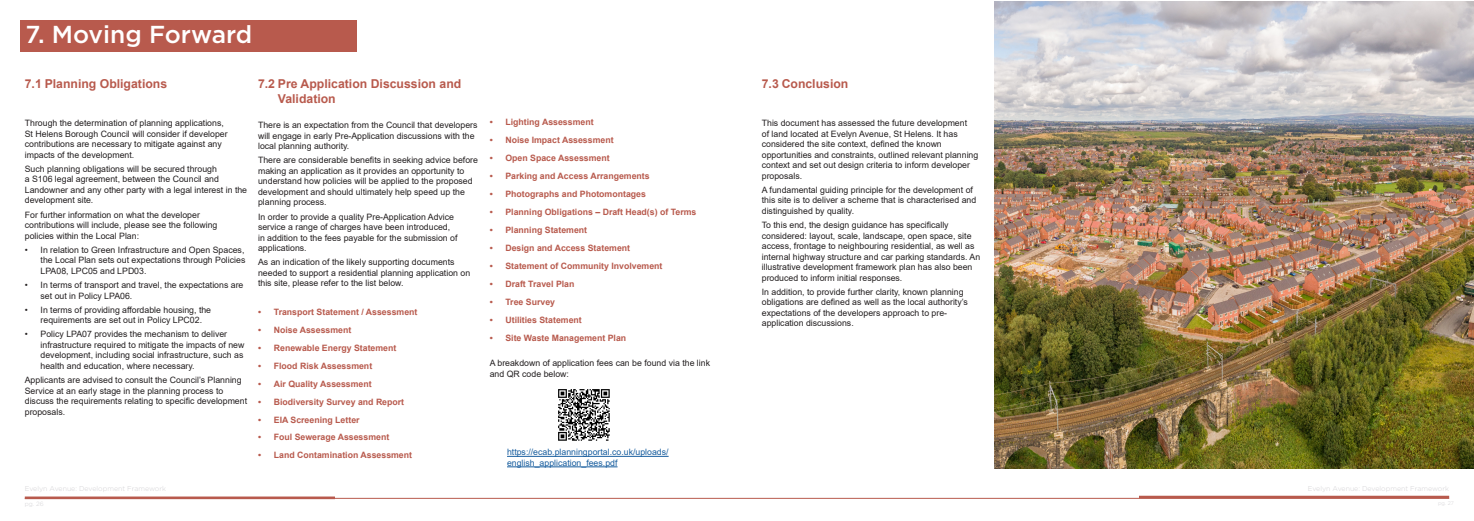
<style>
.page{position:relative;width:1474px;height:521px;background:#fff}
.page>*{position:absolute;margin:0;border:0;box-sizing:border-box;transform-origin:0 0}
.Titles{font:500 24.5px "Gotham";color:#fff}
.subheadings{font:700 12.25px/14.7px "Arial";color:#b85a4d}
.body_text{font:8.75px/10.5px "Arial";color:#231f20}
.t1{font:700 8.75px "Arial";color:#b85a4d}
.body_text-2{font:8.75px/10.5px "Arial";color:#175d9e}
.t2{font:300 7px "Gotham";color:#d1d0d3}
</style>
<div class="page">
<hr style="left:25px;top:498px;width:1424px;height:1px;background:#b85a4d">
<hr style="left:25px;top:496px;width:310px;height:3px;background:#b85a4d">
<hr style="left:1138px;top:496px;width:311px;height:2px;background:#b85a4d">
<div style="left:21px;top:20px;width:336px;height:32px;background:#b85a4d"></div>
<img style="left:558px;top:389px;width:52px;height:52px">
<img style="left:994px;top:1px;width:479px;height:468px">
<hr style="left:507px;top:456px;width:161px;height:1px;background:#175d9e">
<hr style="left:507px;top:466px;width:110px;height:1px;background:#175d9e">
<p class="Titles" style="left:26px;top:20px;width:228px">7. Moving Forward</p>
<p class="subheadings" style="left:25px;top:77px;width:144px">7.1 Planning Obligations</p>
<p class="body_text" style="left:25px;top:118px;width:204px">Through the determination of planning applications, St Helens Borough Council will consider if developer contributions are necessary to mitigate against any impacts of the development.</p>
<p class="body_text" style="left:25px;top:163px;width:224px">Such planning obligations will be secured through<br>a S106 legal agreement, between the Council and Landowner and any other party with a legal interest in the development site.</p>
<p class="body_text" style="left:25px;top:209px;width:194px">For further information on what the developer contributions will include, please see the following policies within the Local Plan:</p>
<p class="body_text" style="left:41px;top:244px;width:206px;text-align:justify;text-indent:-16px">• In relation to Green Infrastructure and Open Spaces, the Local Plan sets out expectations through Policies LPA08, LPC05 and LPD03.</p>
<p class="body_text" style="left:41px;top:280px;width:204px;text-indent:-16px">• In terms of transport and travel, the expectations are set out in Policy LPA06.</p>
<p class="body_text" style="left:41px;top:304px;width:172px;text-indent:-16px">• In terms of providing affordable housing, the requirements are set out in Policy LPC02.</p>
<p class="body_text" style="left:41px;top:329px;width:205px;text-indent:-16px">• Policy LPA07 provides the mechanism to deliver infrastructure required to mitigate the impacts of new development, including social infrastructure, such as health and education, where necessary.</p>
<p class="body_text" style="left:25px;top:375px;width:224px">Applicants are advised to consult the Council’s Planning Service at an early stage in the planning process to discuss the requirements relating to specific development proposals.</p>
<p class="subheadings" style="left:278px;top:77px;width:185px;text-indent:-20px">7.2 Pre Application Discussion and<br>Validation</p>
<p class="body_text" style="left:258px;top:120px;width:221px">There is an expectation from the Council that developers will engage in early Pre-Application discussions with the local planning authority.</p>
<p class="body_text" style="left:258px;top:155px;width:221px">There are considerable benefits in seeking advice before making an application as it provides an opportunity to understand how policies will be applied to the proposed development and should ultimately help speed up the planning process.</p>
<p class="body_text" style="left:258px;top:211px;width:201px">In order to provide a quality Pre-Application Advice service a range of charges have been introduced, in addition to the fees payable for the submission of applications.</p>
<p class="body_text" style="left:258px;top:257px;width:214px">As an indication of the likely supporting documents needed to support a residential planning application on this site, please refer to the list below.</p>
<p class="t1" style="left:258px;top:306px;width:161px">• Transport Statement / Assessment</p>
<p class="t1" style="left:258px;top:323px;width:95px">• Noise Assessment</p>
<p class="t1" style="left:258px;top:341px;width:140px">• Renewable Energy Statement</p>
<p class="t1" style="left:258px;top:359px;width:116px">• Flood Risk Assessment</p>
<p class="t1" style="left:258px;top:377px;width:115px">• Air Quality Assessment</p>
<p class="t1" style="left:258px;top:395px;width:148px">• Biodiversity Survey and Report</p>
<p class="t1" style="left:258px;top:413px;width:103px">• EIA Screening Letter</p>
<p class="t1" style="left:258px;top:431px;width:133px">• Foul Sewerage Assessment</p>
<p class="t1" style="left:258px;top:449px;width:155px">• Land Contamination Assessment</p>
<p class="t1" style="left:489px;top:116px;width:105px">• Lighting Assessment</p>
<p class="t1" style="left:489px;top:134px;width:125px">• Noise Impact Assessment</p>
<p class="t1" style="left:489px;top:152px;width:121px">• Open Space Assessment</p>
<p class="t1" style="left:489px;top:170px;width:162px">• Parking and Access Arrangements</p>
<p class="t1" style="left:489px;top:188px;width:158px">• Photographs and Photomontages</p>
<p class="t1" style="left:489px;top:206px;width:208px">• Planning Obligations – Draft Head(s) of Terms</p>
<p class="t1" style="left:489px;top:224px;width:99px">• Planning Statement</p>
<p class="t1" style="left:489px;top:242px;width:142px">• Design and Access Statement</p>
<p class="t1" style="left:489px;top:260px;width:174px">• Statement of Community Involvement</p>
<p class="t1" style="left:489px;top:278px;width:86px">• Draft Travel Plan</p>
<p class="t1" style="left:489px;top:296px;width:67px">• Tree Survey</p>
<p class="t1" style="left:489px;top:314px;width:94px">• Utilities Statement</p>
<p class="t1" style="left:489px;top:331px;width:138px">• Site Waste Management Plan</p>
<p class="body_text" style="left:489px;top:358px;width:222px">A breakdown of application fees can be found via the link and QR code below:</p>
<p class="body_text-2" style="left:507px;top:447px;width:163px">https://ecab.planningportal.co.uk/uploads/ english_application_fees.pdf</p>
<p class="subheadings" style="left:761px;top:77px;width:88px">7.3 Conclusion</p>
<p class="body_text" style="left:761px;top:118px;width:218px">This document has assessed the future development<br>of land located at Evelyn Avenue, St Helens. It has considered the site context, defined the known opportunities and constraints, outlined relevant planning context and set out design criteria to inform developer proposals.</p>
<p class="body_text" style="left:761px;top:184px;width:216px">A fundamental guiding principle for the development of this site is to deliver a scheme that is characterised and distinguished by quality.</p>
<p class="body_text" style="left:761px;top:220px;width:220px">To this end, the design guidance has specifically considered: layout, scale, landscape, open space, site access, frontage to neighbouring residential, as well as internal highway structure and car parking standards. An illustrative development framework plan has also been produced to inform initial responses.</p>
<p class="body_text" style="left:761px;top:286px;width:208px">In addition, to provide further clarity, known planning obligations are defined as well as the local authority’s expectations of the developers approach to pre&shy;application discussions.</p>
<p class="t2" style="left:25px;top:485px;width:143px">Evelyn Avenue: Development Framework</p>
<p class="t2" style="left:1307px;top:484px;width:143px">Evelyn Avenue: Development Framework</p>
</div>
